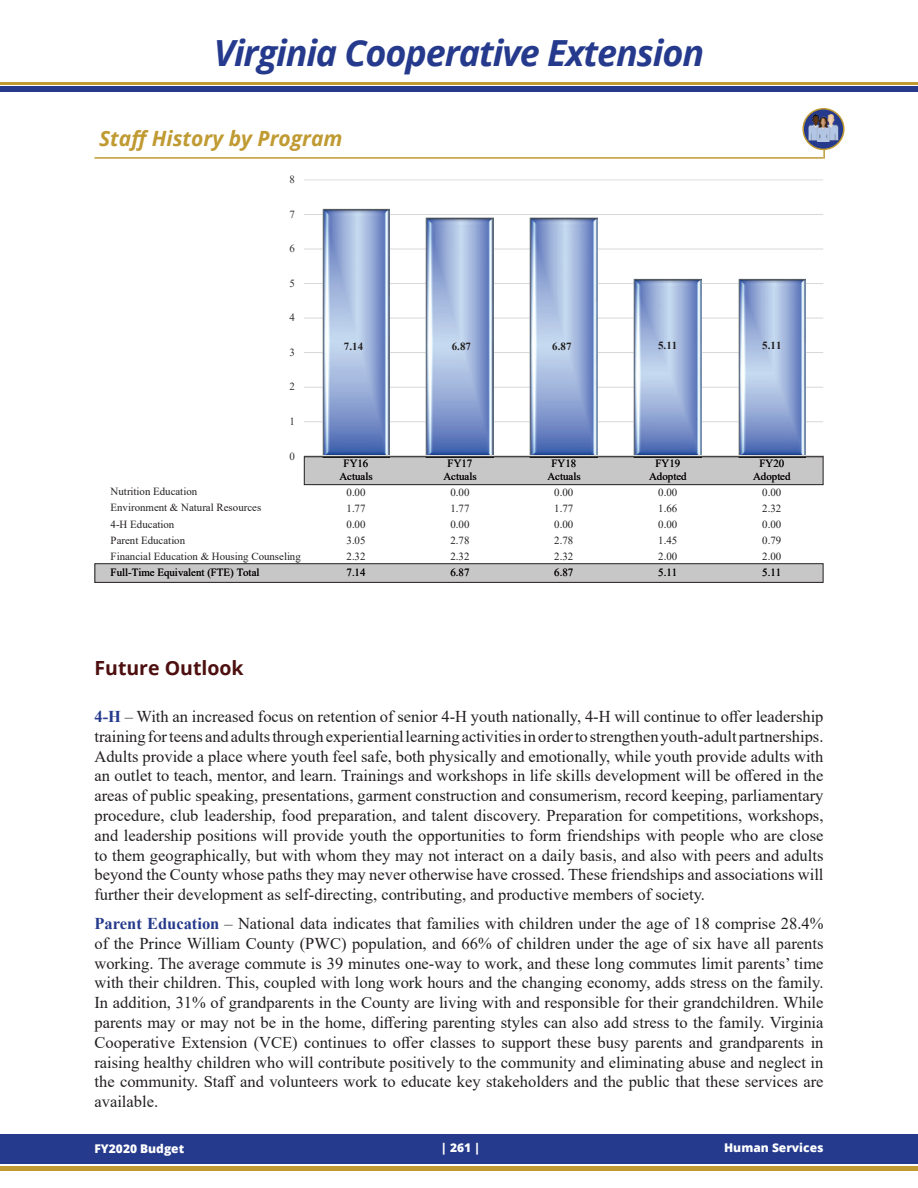
<style>
.page{position:relative;width:918px;height:1188px;background:#fff}
.page>*{position:absolute;margin:0;border:0;box-sizing:border-box;transform-origin:0 0}
.t1{font:italic 700 36px "Open Sans";letter-spacing:-.03em;color:#253a8c}
.t2{font:italic 700 21px "Open Sans";color:#c09a32}
.t3{font:700 19.5px "Open Sans";color:#4d0f0f}
.t4{font:16.5px/19.8px "Times New Roman";color:#231f20;text-align:justify}
.t5{font:13.35px "Calibri";color:#231f20}
.t6{font:800 12px "Open Sans";color:#fff}
.t7{font:10.95px/12.5px "Times New Roman";color:#231f20;text-align:center}
.t8{font:700 10.95px "Times New Roman";letter-spacing:.005em;color:#231f20}
.t9{font:10.95px "Times New Roman";color:#312f30}
.s1{font-weight:700;color:#253a8c}
</style>
<div class="page">
<hr style="left:0;top:1166px;width:918px;height:4px;background:#c09a32">
<div style="left:0;top:1134px;width:918px;height:30px;background:#253a8c"></div>
<hr style="left:0;top:82px;width:918px;height:3px;background:#c09a32">
<div style="left:0;top:86px;width:918px;height:6px;background:#253a8c"></div>
<hr style="left:94px;top:157px;width:730px;height:2px;background:#c09a32">
<svg style="left:823px;top:150px;width:2px;height:9px"></svg>
<svg style="left:803px;top:109px;width:41px;height:40px"></svg>
<div style="left:802px;top:108px;width:43px;height:42px;border:2px solid #c09a32;border-radius:50%"></div>
<img style="left:808px;top:115px;width:30px;height:27px">
<hr style="left:304px;top:179px;width:519px;height:1px;background:#d9d9d8">
<hr style="left:304px;top:214px;width:519px;height:1px;background:#d9d9d8">
<hr style="left:304px;top:249px;width:519px;height:1px;background:#d9d9d8">
<hr style="left:304px;top:283px;width:519px;height:1px;background:#d9d9d8">
<hr style="left:304px;top:318px;width:519px;height:1px;background:#d9d9d8">
<hr style="left:304px;top:352px;width:519px;height:1px;background:#d9d9d8">
<hr style="left:304px;top:387px;width:519px;height:1px;background:#d9d9d8">
<hr style="left:304px;top:421px;width:519px;height:1px;background:#d9d9d8">
<img style="left:322px;top:208px;width:68px;height:248px">
<img style="left:426px;top:218px;width:68px;height:238px">
<img style="left:530px;top:218px;width:67px;height:238px">
<img style="left:634px;top:278px;width:67px;height:178px">
<img style="left:738px;top:278px;width:67px;height:178px">
<div style="left:304px;top:457px;width:519px;height:28px;background:#c8c7c7"></div>
<div style="left:304px;top:456px;width:520px;height:29px;border:1px solid #231f20"></div>
<div style="left:95px;top:564px;width:728px;height:18px;background:#c8c7c7"></div>
<div style="left:94px;top:563px;width:730px;height:20px;border:1px solid #231f20"></div>
<h1 class="t1" style="left:214px;top:28px;width:492px">Virginia Cooperative Extension</h1>
<p class="t2" style="left:99px;top:124px;width:245px">Staff History by Program</p>
<p class="t9" style="left:289px;top:172px;width:7px">8</p>
<p class="t9" style="left:289px;top:206px;width:7px">7</p>
<p class="t9" style="left:289px;top:241px;width:7px">6</p>
<p class="t9" style="left:289px;top:276px;width:7px">5</p>
<p class="t9" style="left:289px;top:310px;width:7px">4</p>
<p class="t9" style="left:289px;top:345px;width:7px">3</p>
<p class="t9" style="left:289px;top:379px;width:7px">2</p>
<p class="t9" style="left:289px;top:414px;width:7px">1</p>
<p class="t9" style="left:289px;top:448px;width:7px">0</p>
<p class="t8" style="left:344px;top:338px;width:21px">7.14</p>
<p class="t8" style="left:452px;top:338px;width:21px">6.87</p>
<p class="t8" style="left:552px;top:338px;width:21px">6.87</p>
<p class="t8" style="left:658px;top:338px;width:21px">5.11</p>
<p class="t8" style="left:762px;top:338px;width:21px">5.11</p>
<p class="t7" style="left:339px;top:457px;width:35px">FY16<br>Actuals</p>
<p class="t7" style="left:443px;top:457px;width:35px">FY17<br>Actuals</p>
<p class="t7" style="left:547px;top:457px;width:35px">FY18<br>Actuals</p>
<p class="t7" style="left:649px;top:457px;width:39px">FY19<br>Adopted</p>
<p class="t7" style="left:753px;top:457px;width:39px">FY20<br>Adopted</p>
<p class="t7" style="left:111px;top:485px;width:88px">Nutrition Education</p>
<p class="t7" style="left:347px;top:485px;width:21px">0.00</p>
<p class="t7" style="left:450px;top:485px;width:21px">0.00</p>
<p class="t7" style="left:554px;top:485px;width:21px">0.00</p>
<p class="t7" style="left:658px;top:485px;width:21px">0.00</p>
<p class="t7" style="left:762px;top:485px;width:21px">0.00</p>
<p class="t7" style="left:111px;top:501px;width:152px">Environment &amp; Natural Resources</p>
<p class="t7" style="left:347px;top:502px;width:21px">1.77</p>
<p class="t7" style="left:450px;top:502px;width:21px">1.77</p>
<p class="t7" style="left:554px;top:502px;width:21px">1.77</p>
<p class="t7" style="left:658px;top:502px;width:21px">1.66</p>
<p class="t7" style="left:762px;top:502px;width:21px">2.32</p>
<p class="t7" style="left:111px;top:517px;width:65px">4-H Education</p>
<p class="t7" style="left:347px;top:518px;width:21px">0.00</p>
<p class="t7" style="left:450px;top:518px;width:21px">0.00</p>
<p class="t7" style="left:554px;top:518px;width:21px">0.00</p>
<p class="t7" style="left:658px;top:518px;width:21px">0.00</p>
<p class="t7" style="left:762px;top:518px;width:21px">0.00</p>
<p class="t7" style="left:111px;top:534px;width:76px">Parent Education</p>
<p class="t7" style="left:347px;top:534px;width:21px">3.05</p>
<p class="t7" style="left:450px;top:534px;width:21px">2.78</p>
<p class="t7" style="left:554px;top:534px;width:21px">2.78</p>
<p class="t7" style="left:658px;top:534px;width:21px">1.45</p>
<p class="t7" style="left:762px;top:534px;width:21px">0.79</p>
<p class="t7" style="left:111px;top:550px;width:192px">Financial Education &amp; Housing Counseling</p>
<p class="t7" style="left:347px;top:550px;width:21px">2.32</p>
<p class="t7" style="left:450px;top:550px;width:21px">2.32</p>
<p class="t7" style="left:554px;top:550px;width:21px">2.32</p>
<p class="t7" style="left:658px;top:550px;width:21px">2.00</p>
<p class="t7" style="left:762px;top:550px;width:21px">2.00</p>
<p class="t7" style="left:111px;top:566px;width:150px">Full-Time Equivalent (FTE) Total</p>
<p class="t7" style="left:347px;top:566px;width:21px">7.14</p>
<p class="t7" style="left:450px;top:566px;width:21px">6.87</p>
<p class="t7" style="left:554px;top:566px;width:21px">6.87</p>
<p class="t7" style="left:658px;top:566px;width:21px">5.11</p>
<p class="t7" style="left:762px;top:566px;width:21px">5.11</p>
<p class="t3" style="left:94px;top:654px;width:151px">Future Outlook</p>
<p class="t4" style="left:94px;top:706px;width:731px"><span class="s1">4-H</span> – With an increased focus on retention of senior 4-H youth nationally, 4-H will continue to offer leadership training for teens and adults through experiential learning activities in order to strengthen youth-adult partnerships.<br>Adults provide a place where youth feel safe, both physically and emotionally, while youth provide adults with an outlet to teach, mentor, and learn. Trainings and workshops in life skills development will be offered in the areas of public speaking, presentations, garment construction and consumerism, record keeping, parliamentary procedure, club leadership, food preparation, and talent discovery. Preparation for competitions, workshops, and leadership positions will provide youth the opportunities to form friendships with people who are close to them geographically, but with whom they may not interact on a daily basis, and also with peers and adults beyond the County whose paths they may never otherwise have crossed. These friendships and associations will further their development as self-directing, contributing, and productive members of society.</p>
<p class="t4" style="left:94px;top:913px;width:731px"><span class="s1">Parent Education</span> – National data indicates that families with children under the age of 18 comprise 28.4% of the Prince William County (PWC) population, and 66% of children under the age of six have all parents working. The average commute is 39 minutes one-way to work, and these long commutes limit parents’ time with their children. This, coupled with long work hours and the changing economy, adds stress on the family.<br>In addition, 31% of grandparents in the County are living with and responsible for their grandchildren. While parents may or may not be in the home, differing parenting styles can also add stress to the family. Virginia Cooperative Extension (VCE) continues to offer classes to support these busy parents and grandparents in raising healthy children who will contribute positively to the community and eliminating abuse and neglect in the community. Staff and volunteers work to educate key stakeholders and the public that these services are available.</p>
<p class="t5" style="left:400px;top:770px;width:168px">Virginia Cooperative Extension</p>
<p class="t6" style="left:94px;top:1140px;width:91px">FY2020 Budget</p>
<p class="t6" style="left:441px;top:1139px;width:41px">| 261 |</p>
<p class="t6" style="left:724px;top:1138px;width:101px">Human Services</p>
</div>
